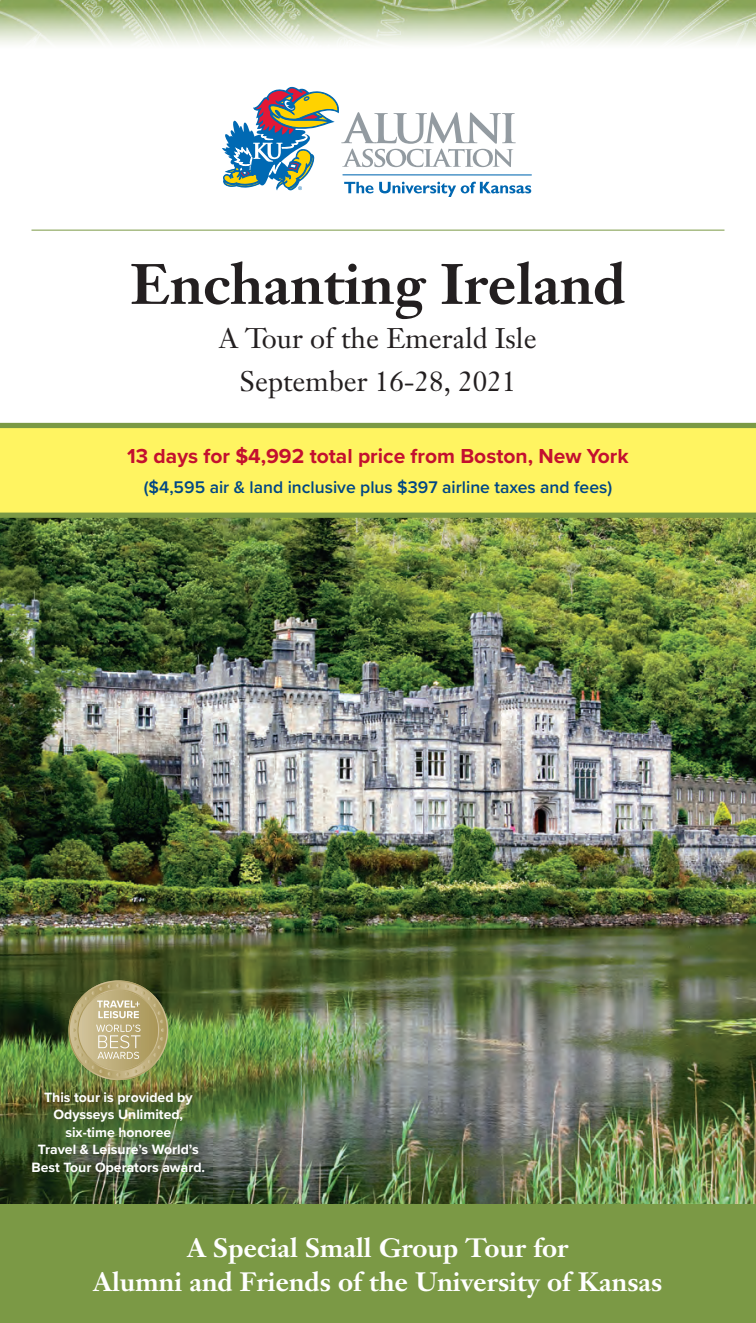
<style>
.page{position:relative;width:756px;height:1323px;background:#fff}
.page>*{position:absolute;margin:0;border:0;box-sizing:border-box;transform-origin:0 0}
.t1{font:700 56px "Janson Text";color:#231f20}
.t2{font:28px "Janson Text";color:#231f20}
.t3{font:700 26.25px/35px "Janson Text";color:#fff;text-align:center}
.t4{font:700 21px "Proxima Nova";color:#c3102f}
.t5{font:600 17.5px "Proxima Nova";color:#004684}
.t6{font:700 14px/17.5px "Proxima Nova";color:#fff;text-align:center}
</style>
<div class="page">
<img style="left:0;top:518px;width:756px;height:686px">
<div style="left:0;top:1204px;width:756px;height:119px;background:#7b9945"></div>
<img style="left:0;top:0;width:756px;height:44px">
<div style="left:0;top:425px;width:756px;height:88px;background:#fff461"></div>
<div style="left:0;top:423px;width:756px;height:5px;background:#7b9945"></div>
<div style="left:0;top:513px;width:756px;height:5px;background:#7b9945"></div>
<svg style="left:68px;top:980px;width:100px;height:100px"></svg>
<hr style="left:32px;top:230px;width:692px;height:1px;background:#7b9945">
<svg style="left:222px;top:87px;width:309px;height:110px"></svg>
<p class="t1" style="left:131px;top:248px;width:496px">Enchanting Ireland</p>
<p class="t2" style="left:219px;top:320px;width:319px">A Tour of the Emerald Isle</p>
<p class="t2" style="left:239px;top:364px;width:278px">September 16-28, 2021</p>
<p class="t4" style="left:127px;top:440px;width:503px">13 days for $4,992 total price from Boston, New York</p>
<p class="t5" style="left:144px;top:474px;width:470px">($4,595 air &amp; land inclusive plus $397 airline taxes and fees)</p>
<p class="t6" style="left:32px;top:1088px;width:175px">This tour is provided by<br>Odysseys Unlimited, six-time honoree<br>Travel &amp; Leisure’s World’s<br>Best Tour Operators award.</p>
<p class="t3" style="left:94px;top:1230px;width:570px">A Special Small Group Tour for<br>Alumni and Friends of the University of Kansas</p>
</div>
